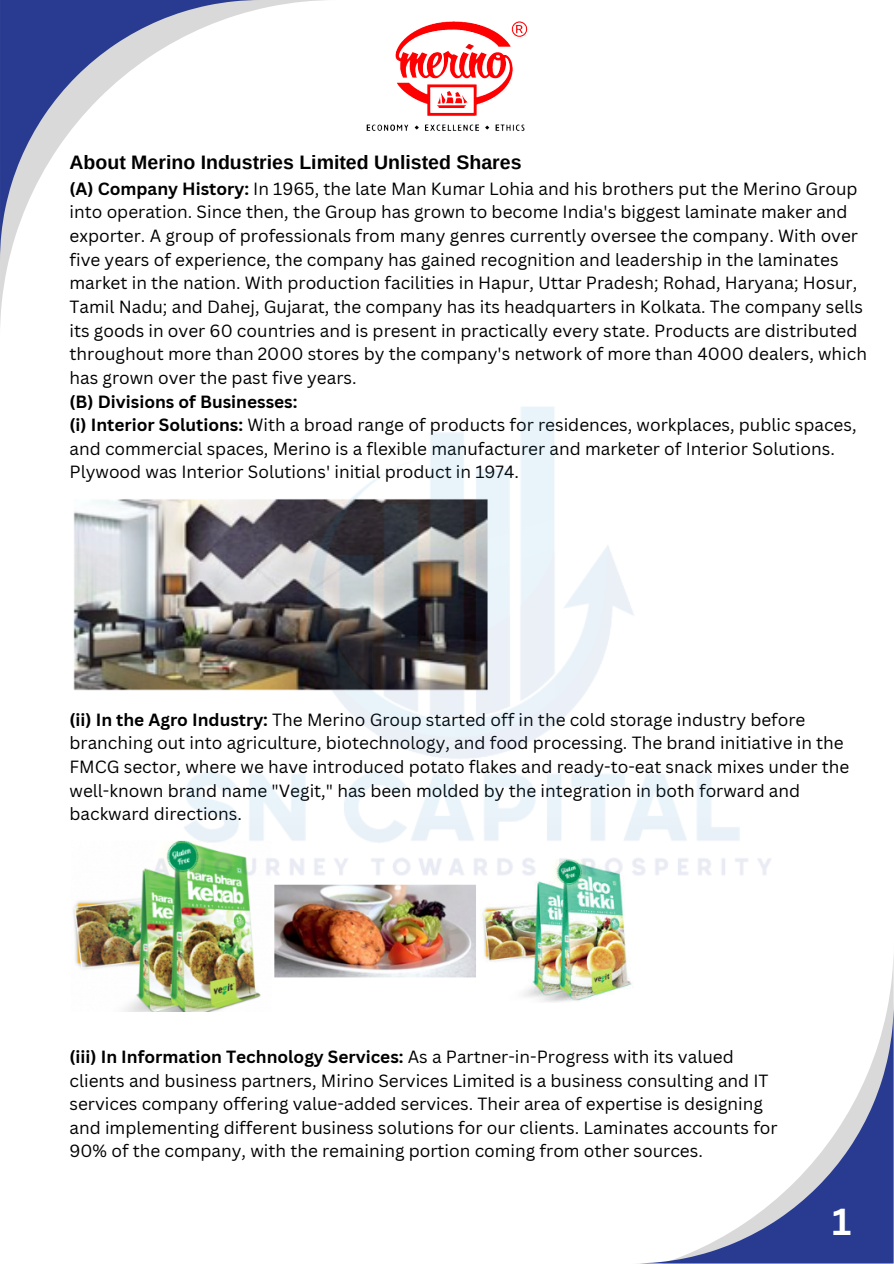
<style>
.page{position:relative;width:894px;height:1264px;background:#fff}
.page>*{position:absolute;margin:0;border:0;box-sizing:border-box;transform-origin:0 0}
.t1{font:700 36.6px "Canva Sans";color:#fff}
.t2{font:700 19.5px "Arimo";color:#000}
.t3{font:17.25px/23.7px "Canva Sans";color:#000}
.t4{font:700 17.25px "Canva Sans";color:#000}
.s1{font-weight:700}
</style>
<div class="page">
<svg style="left:0;top:0;width:325px;height:325px"></svg>
<svg style="left:0;top:0;width:261px;height:261px"></svg>
<svg style="left:648px;top:1002px;width:245px;height:261px"></svg>
<img style="left:366px;top:21px;width:162px;height:110px">
<img style="left:73px;top:500px;width:41px;height:191px">
<img style="left:73px;top:900px;width:559px;height:111px">
<img style="left:114px;top:407px;width:657px;height:499px">
<p class="t2" style="left:69px;top:151px;width:453px">About Merino Industries Limited Unlisted Shares</p>
<p class="t3" style="left:69px;top:176px;width:798px"><span class="s1">(A) Company History:</span> In 1965, the late Man Kumar Lohia and his brothers put the Merino Group into operation. Since then, the Group has grown to become India's biggest laminate maker and exporter. A group of professionals from many genres currently oversee the company. With over five years of experience, the company has gained recognition and leadership in the laminates market in the nation. With production facilities in Hapur, Uttar Pradesh; Rohad, Haryana; Hosur, Tamil Nadu; and Dahej, Gujarat, the company has its headquarters in Kolkata. The company sells its goods in over 60 countries and is present in practically every state. Products are distributed throughout more than 2000 stores by the company's network of more than 4000 dealers, which has grown over the past five years.</p>
<p class="t4" style="left:69px;top:389px;width:229px">(B) Divisions of Businesses:</p>
<h1 class="t3" style="left:69px;top:412px;width:788px"><span class="s1">(i) Interior Solutions:</span> With a broad range of products for residences, workplaces, public spaces, and commercial spaces, Merino is a flexible manufacturer and marketer of Interior Solutions.<br>Plywood was Interior Solutions' initial product in 1974.</h1>
<p class="t3" style="left:69px;top:707px;width:781px"><span class="s1">(ii) In the Agro Industry:</span> The Merino Group started off in the cold storage industry before branching out into agriculture, biotechnology, and food processing. The brand initiative in the FMCG sector, where we have introduced potato flakes and ready-to-eat snack mixes under the well-known brand name "Vegit," has been molded by the integration in both forward and backward directions.</p>
<p class="t3" style="left:69px;top:1044px;width:709px"><span class="s1">(iii) In Information Technology Services:</span> As a Partner-in-Progress with its valued clients and business partners, Mirino Services Limited is a business consulting and IT services company offering value-added services. Their area of expertise is designing and implementing different business solutions for our clients. Laminates accounts for 90% of the company, with the remaining portion coming from other sources.</p>
<p class="t1" style="left:832px;top:1195px;width:21px">1</p>
</div>
